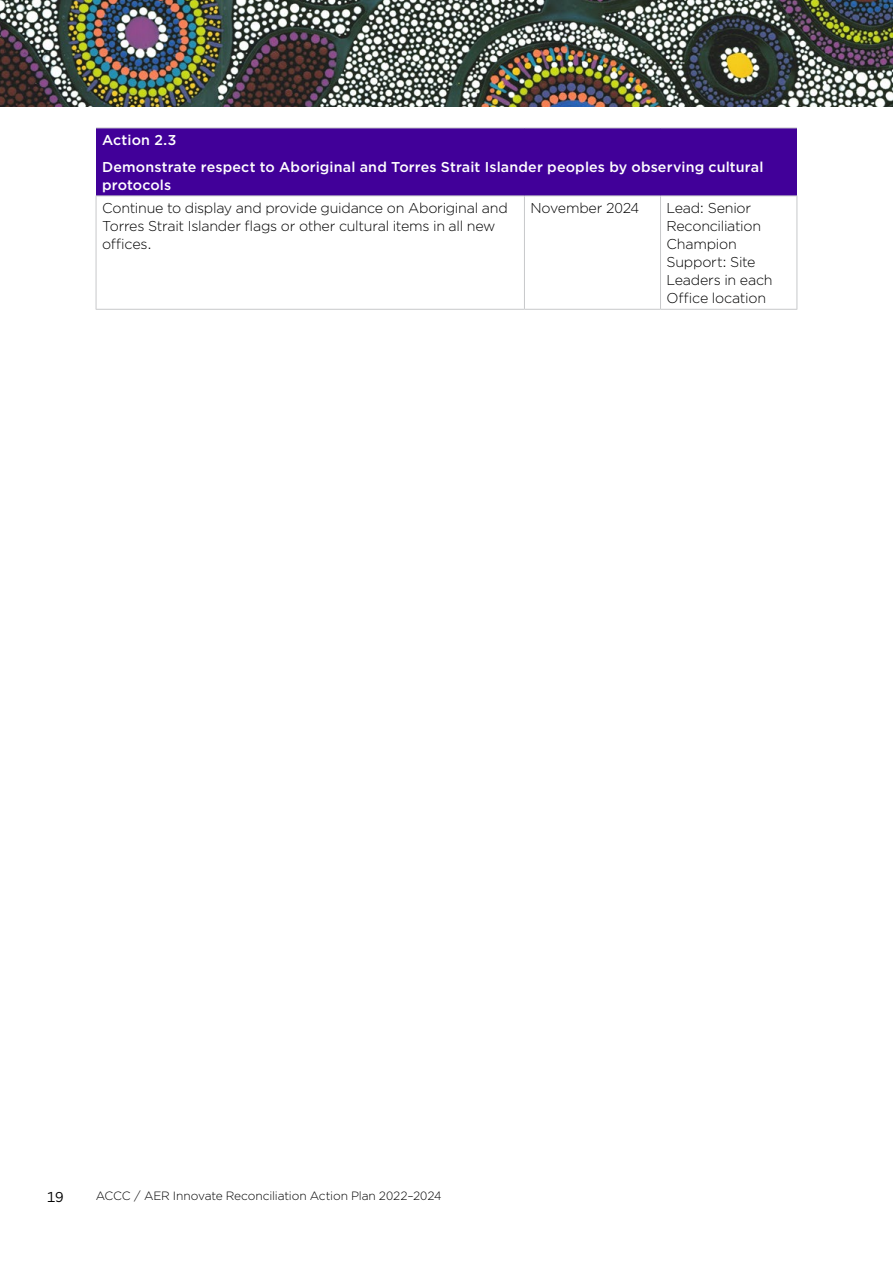
<style>
.page{position:relative;width:893px;height:1263px;background:#fff}
.page>*{position:absolute;margin:0;border:0;box-sizing:border-box;transform-origin:0 0}
.t1{font:300 14.25px/18px "Gotham";letter-spacing:-.015em;color:#000}
.t2{font:500 14.25px/26.5px "Gotham";letter-spacing:.01em;color:#fff}
.t3{font:14.25px "Gotham";color:#000}
.t4{font:300 12px "Gotham";letter-spacing:-.015em;color:#000}
</style>
<div class="page">
<div style="left:96px;top:128px;width:701px;height:68px;background:#410099"></div>
<hr style="left:96px;top:195px;width:428px;height:1px;background:#c7c8ca">
<hr style="left:96px;top:196px;width:1px;height:113px;background:#c7c8ca">
<hr style="left:524px;top:195px;width:136px;height:1px;background:#c7c8ca">
<hr style="left:524px;top:196px;width:1px;height:113px;background:#c7c8ca">
<hr style="left:660px;top:195px;width:137px;height:1px;background:#c7c8ca">
<hr style="left:660px;top:196px;width:1px;height:113px;background:#c7c8ca">
<hr style="left:796px;top:196px;width:1px;height:113px;background:#c7c8ca">
<hr style="left:96px;top:309px;width:428px;height:1px;background:#c7c8ca">
<hr style="left:524px;top:309px;width:136px;height:1px;background:#c7c8ca">
<hr style="left:660px;top:309px;width:137px;height:1px;background:#c7c8ca">
<hr style="left:96px;top:128px;width:428px;height:1px;background:#c7c8ca">
<hr style="left:524px;top:128px;width:136px;height:1px;background:#c7c8ca">
<hr style="left:660px;top:128px;width:137px;height:1px;background:#c7c8ca">
<img style="left:0;top:0;width:893px;height:106px">
<p class="t2" style="left:102px;top:127px;width:663px">Action 2.3<br>Demonstrate respect to Aboriginal and Torres Strait Islander peoples by observing cultural</p>
<p class="t2" style="left:102px;top:171px;width:71px">protocols</p>
<p class="t1" style="left:102px;top:199px;width:407px">Continue to display and provide guidance on Aboriginal and<br>Torres Strait Islander flags or other cultural items in all new offices.</p>
<p class="t1" style="left:530px;top:199px;width:110px">November 2024</p>
<p class="t1" style="left:666px;top:199px;width:108px">Lead: Senior<br>Reconciliation<br>Champion<br>Support: Site<br>Leaders in each<br>Office location</p>
<p class="t3" style="left:47px;top:1188px;width:19px">19</p>
<p class="t4" style="left:96px;top:1188px;width:347px">ACCC / AER Innovate Reconciliation Action Plan 2022–2024</p>
</div>
